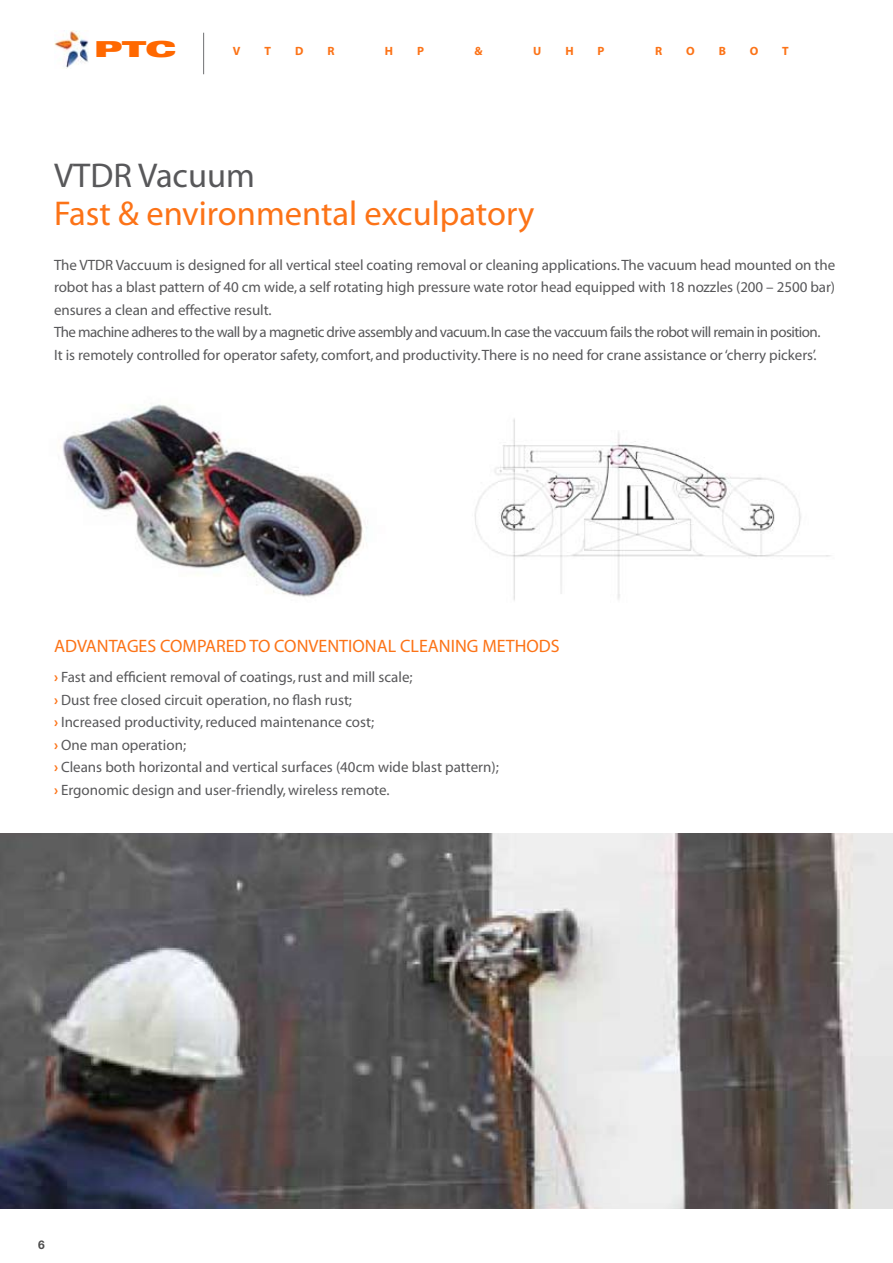
<style>
.page{position:relative;width:893px;height:1263px;background:#fff}
.page>*{position:absolute;margin:0;border:0;box-sizing:border-box;transform-origin:0 0}
.t1{font:34.5px "Myriad";color:#fc7317}
.t2{font:34.5px "Myriad";color:#58585a}
.t3{font:900 expanded 22.05px "Univers";color:#ff6800;scale:1.41 1}
.t4{font:18px "Myriad";color:#fc7317}
.t5{font:15px/22.5px "Myriad";letter-spacing:-.005em;color:#58585a}
.t6{font:700 12px "Myriad";color:#fc7317}
.t7{font:700 12px "Helvetica Neue";color:#000}
.s1{font-weight:700;color:#fc7317}
</style>
<div class="page">
<img style="left:54px;top:31px;width:35px;height:37px">
<hr style="left:203px;top:33px;width:1px;height:41px;background:#707173">
<img style="left:62px;top:404px;width:769px;height:197px">
<img style="left:0;top:833px;width:893px;height:376px">
<h2 class="t3" style="left:94px;top:36px;width:60px">PTC</h2>
<p class="t6" style="left:233px;top:45px;width:9px">V</p>
<p class="t6" style="left:264px;top:45px;width:8px">T</p>
<p class="t6" style="left:295px;top:45px;width:10px">D</p>
<p class="t6" style="left:327px;top:45px;width:9px">R</p>
<p class="t6" style="left:385px;top:45px;width:10px">H</p>
<p class="t6" style="left:417px;top:45px;width:8px">P</p>
<p class="t6" style="left:475px;top:45px;width:10px">&amp;</p>
<p class="t6" style="left:533px;top:45px;width:10px">U</p>
<p class="t6" style="left:565px;top:45px;width:10px">H</p>
<p class="t6" style="left:598px;top:45px;width:8px">P</p>
<p class="t6" style="left:655px;top:45px;width:9px">R</p>
<p class="t6" style="left:686px;top:45px;width:10px">O</p>
<p class="t6" style="left:719px;top:45px;width:9px">B</p>
<p class="t6" style="left:750px;top:45px;width:10px">O</p>
<p class="t6" style="left:782px;top:45px;width:8px">T</p>
<h1 class="t2" style="left:54px;top:159px;width:202px">VTDR Vacuum</h1>
<h1 class="t1" style="left:54px;top:196px;width:482px">Fast &amp; environmental exculpatory</h1>
<p class="t5" style="left:54px;top:254px;width:783px">The VTDR Vaccuum is designed for all vertical steel coating removal or cleaning applications. The vacuum head mounted on the robot has a blast pattern of 40 cm wide, a self rotating high pressure wate rotor head equipped with 18 nozzles (200 – 2500 bar) ensures a clean and effective result.<br>The machine adheres to the wall by a magnetic drive assembly and vacuum. In case the vaccuum fails the robot will remain in position.<br>It is remotely controlled for operator safety, comfort, and productivity. There is no need for crane assistance or ‘cherry pickers’.</p>
<p class="t4" style="left:54px;top:637px;width:507px">ADVANTAGES COMPARED TO CONVENTIONAL CLEANING METHODS</p>
<p class="t5" style="left:54px;top:667px;width:446px"><span class="s1">›</span> Fast and efficient removal of coatings, rust and mill scale;<br><span class="s1">›</span> Dust free closed circuit operation, no flash rust;<br><span class="s1">›</span> Increased productivity, reduced maintenance cost;<br><span class="s1">›</span> One man operation;<br><span class="s1">›</span> Cleans both horizontal and vertical surfaces (40cm wide blast pattern); <span class="s1">›</span> Ergonomic design and user-friendly, wireless remote.</p>
<p class="t7" style="left:38px;top:1237px;width:8px">6</p>
</div>
